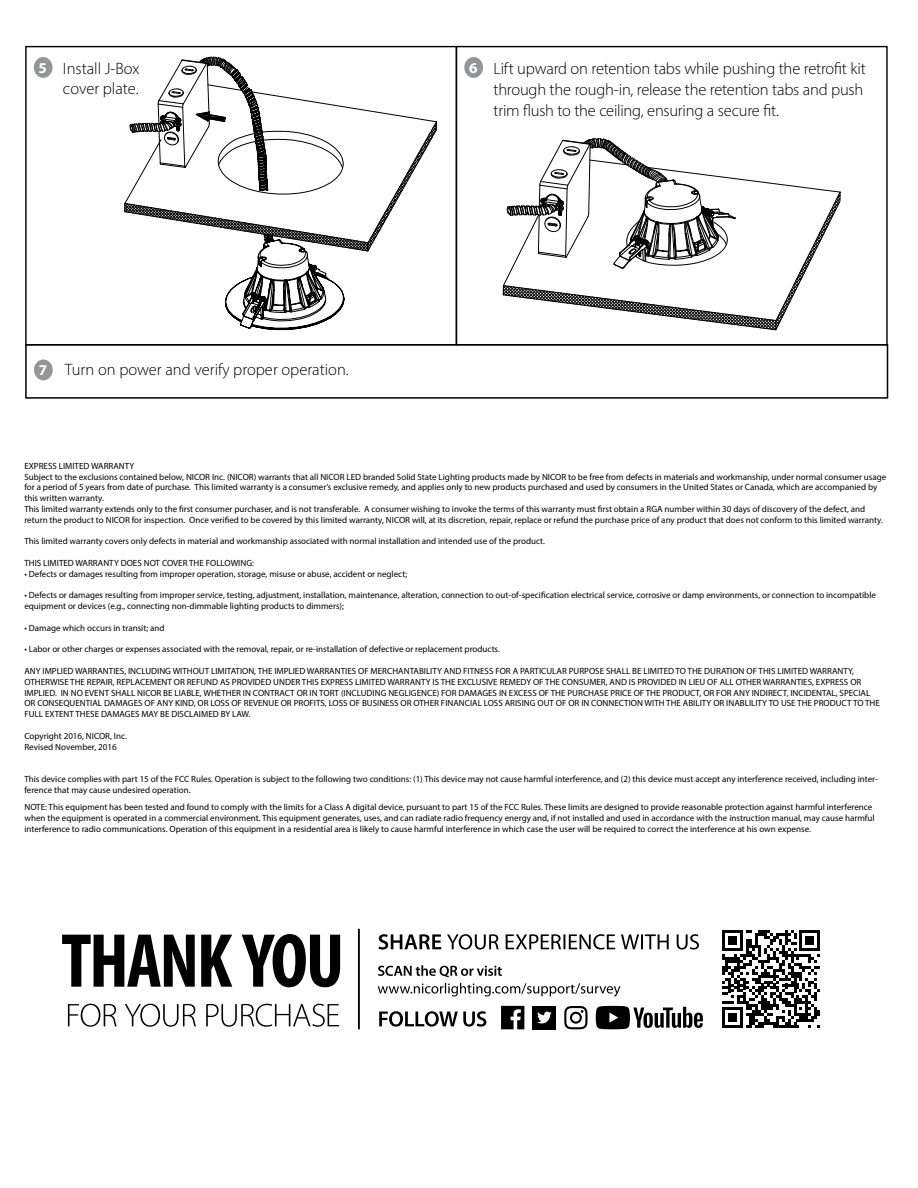
<style>
.page{position:relative;width:918px;height:1188px;background:#fff}
.page>*{position:absolute;margin:0;border:0;box-sizing:border-box;transform-origin:0 0}
.t1{font:300 16.5px/21.3px "Myriad Pro";letter-spacing:-.01em;color:#000}
.t2{font:700 15.15px "Myriad Pro";color:#fff}
.t3{font:9px/10.8px "Myriad Pro";color:#000}
.s1{font-weight:700;font-size:15.15px;color:#fff}
</style>
<div class="page">
<div style="left:25px;top:344px;width:863px;height:55px;border:2px solid #000"></div>
<div style="left:25px;top:46px;width:432px;height:299px;border:1px solid #000"></div>
<div style="left:456px;top:46px;width:432px;height:299px;border:1px solid #000"></div>
<div style="left:34px;top:57px;width:19px;height:21px;background:#939598;border-radius:50%"></div>
<div style="left:464px;top:57px;width:19px;height:21px;background:#939598;border-radius:50%"></div>
<svg style="left:124px;top:56px;width:313px;height:275px"></svg>
<svg style="left:503px;top:138px;width:338px;height:192px"></svg>
<div style="left:34px;top:359px;width:19px;height:21px;background:#939598;border-radius:50%"></div>
<svg style="left:722px;top:930px;width:98px;height:98px"></svg>
<svg style="left:378px;top:983px;width:242px;height:14px"></svg>
<svg style="left:378px;top:965px;width:124px;height:12px"></svg>
<svg style="left:68px;top:1004px;width:271px;height:23px"></svg>
<svg style="left:62px;top:934px;width:278px;height:53px"></svg>
<hr style="left:358px;top:929px;width:2px;height:100px;background:#000">
<svg style="left:379px;top:934px;width:320px;height:16px"></svg>
<svg style="left:379px;top:1011px;width:107px;height:16px"></svg>
<div style="left:533px;top:1006px;width:23px;height:23px;background:#000"></div>
<svg style="left:537px;top:1012px;width:15px;height:11px"></svg>
<svg style="left:501px;top:1006px;width:23px;height:23px"></svg>
<svg style="left:596px;top:1006px;width:107px;height:23px"></svg>
<svg style="left:564px;top:1006px;width:24px;height:23px"></svg>
<h1 class="t1" style="left:63px;top:58px;width:78px;line-height:19.8px">Install J-Box cover plate.</h1>
<h1 class="t1" style="left:493px;top:58px;width:374px">Lift upward on retention tabs while pushing the retrofit kit through the rough-in, release the retention tabs and push trim flush to the ceiling, ensuring a secure fit.</h1>
<h2 class="t2" style="left:39px;top:58px;width:10px">5</h2>
<h2 class="t2" style="left:469px;top:58px;width:10px">6</h2>
<h1 class="t1" style="left:39px;top:358px;width:311px"><span class="s1">7</span> Turn on power and verify proper operation.</h1>
<p class="t3" style="left:24px;top:460px;width:863px">EXPRESS LIMITED WARRANTY<br>Subject to the exclusions contained below, NICOR Inc. (NICOR) warrants that all NICOR LED branded Solid State Lighting products made by NICOR to be free from defects in materials and workmanship, under normal consumer usage for a period of 5 years from date of purchase. This limited warranty is a consumer’s exclusive remedy, and applies only to new products purchased and used by consumers in the United States or Canada, which are accompanied by this written warranty.<br>This limited warranty extends only to the first consumer purchaser, and is not transferable. A consumer wishing to invoke the terms of this warranty must first obtain a RGA number within 30 days of discovery of the defect, and return the product to NICOR for inspection. Once verified to be covered by this limited warranty, NICOR will, at its discretion, repair, replace or refund the purchase price of any product that does not conform to this limited warranty.</p>
<p class="t3" style="left:24px;top:536px;width:522px">This limited warranty covers only defects in material and workmanship associated with normal installation and intended use of the product.</p>
<p class="t3" style="left:24px;top:557px;width:231px">THIS LIMITED WARRANTY DOES NOT COVER THE FOLLOWING:</p>
<p class="t3" style="left:24px;top:568px;width:384px">• Defects or damages resulting from improper operation, storage, misuse or abuse, accident or neglect;</p>
<p class="t3" style="left:24px;top:590px;width:853px">• Defects or damages resulting from improper service, testing, adjustment, installation, maintenance, alteration, connection to out-of-specification electrical service, corrosive or damp environments, or connection to incompatible equipment or devices (e.g., connecting non-dimmable lighting products to dimmers);</p>
<p class="t3" style="left:24px;top:622px;width:142px">• Damage which occurs in transit; and</p>
<p class="t3" style="left:24px;top:644px;width:477px">• Labor or other charges or expenses associated with the removal, repair, or re-installation of defective or replacement products.</p>
<p class="t3" style="left:24px;top:665px;width:857px">ANY IMPLIED WARRANTIES, INCLUDING WITHOUT LIMITATION, THE IMPLIED WARRANTIES OF MERCHANTABILITY AND FITNESS FOR A PARTICULAR PURPOSE SHALL BE LIMITED TO THE DURATION OF THIS LIMITED WARRANTY, OTHERWISE THE REPAIR, REPLACEMENT OR REFUND AS PROVIDED UNDER THIS EXPRESS LIMITED WARRANTY IS THE EXCLUSIVE REMEDY OF THE CONSUMER, AND IS PROVIDED IN LIEU OF ALL OTHER WARRANTIES, EXPRESS OR IMPLIED. IN NO EVENT SHALL NICOR BE LIABLE, WHETHER IN CONTRACT OR IN TORT (INCLUDING NEGLIGENCE) FOR DAMAGES IN EXCESS OF THE PURCHASE PRICE OF THE PRODUCT, OR FOR ANY INDIRECT, INCIDENTAL, SPECIAL OR CONSEQUENTIAL DAMAGES OF ANY KIND, OR LOSS OF REVENUE OR PROFITS, LOSS OF BUSINESS OR OTHER FINANCIAL LOSS ARISING OUT OF OR IN CONNECTION WITH THE ABILITY OR INABLILITY TO USE THE PRODUCT TO THE FULL EXTENT THESE DAMAGES MAY BE DISCLAIMED BY LAW.</p>
<p class="t3" style="left:24px;top:730px;width:104px">Copyright 2016, NICOR, Inc.<br>Revised November, 2016</p>
<p class="t3" style="left:24px;top:773px;width:855px">This device complies with part 15 of the FCC Rules. Operation is subject to the following two conditions: (1) This device may not cause harmful interference, and (2) this device must accept any interference received, including inter&shy;ference that may cause undesired operation.</p>
<p class="t3" style="left:24px;top:802px;width:852px">NOTE: This equipment has been tested and found to comply with the limits for a Class A digital device, pursuant to part 15 of the FCC Rules. These limits are designed to provide reasonable protection against harmful interference when the equipment is operated in a commercial environment. This equipment generates, uses, and can radiate radio frequency energy and, if not installed and used in accordance with the instruction manual, may cause harmful interference to radio communications. Operation of this equipment in a residential area is likely to cause harmful interference in which case the user will be required to correct the interference at his own expense.</p>
</div>
